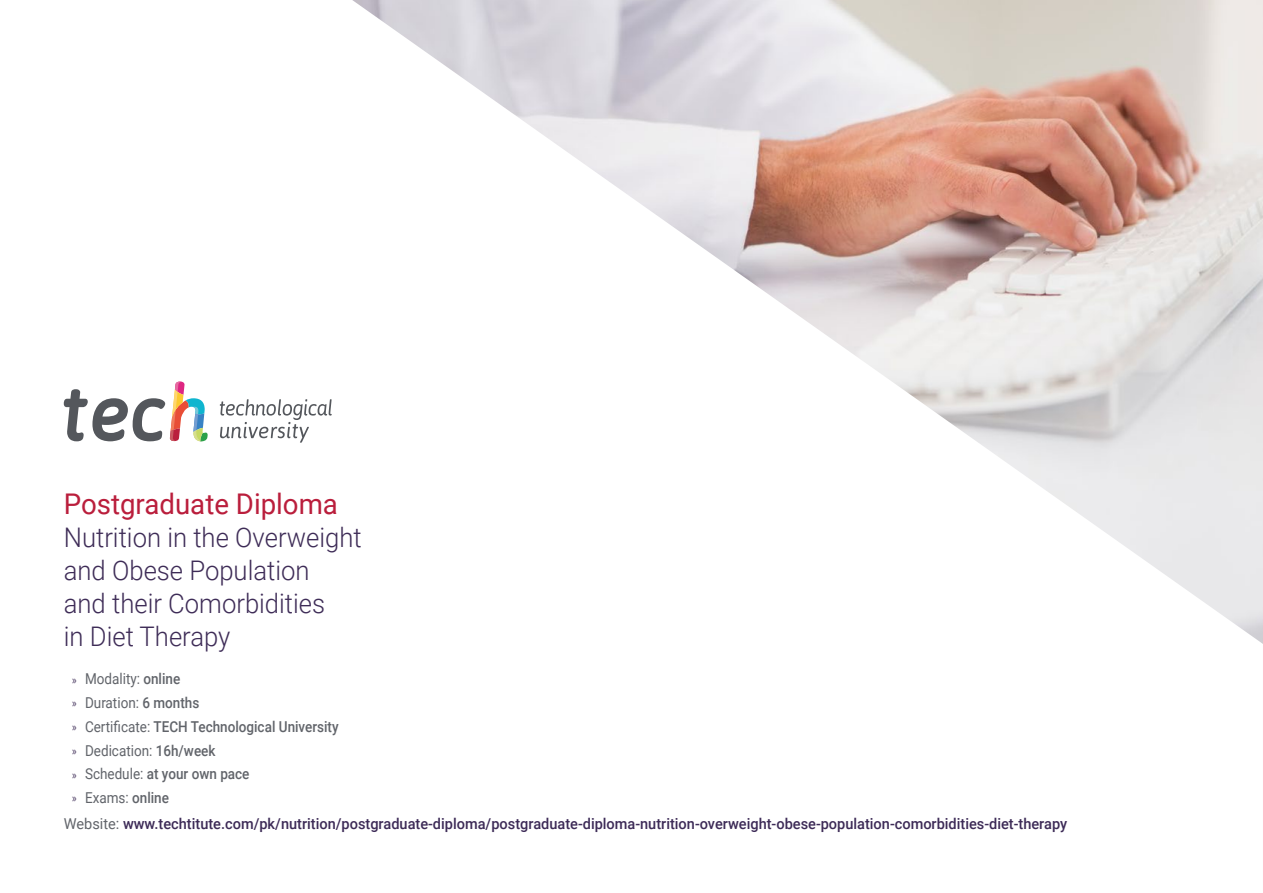
<style>
.page{position:relative;width:1263px;height:893px;background:#fff}
.page>*{position:absolute;margin:0;border:0;box-sizing:border-box;transform-origin:0 0}
.t1{font:28.5px "Roboto";color:#ba1e3c}
.t2{font:300 27px/33px "Roboto";color:#3e2c57;scale:.95 1}
.t3{font:500 15px "Roboto";color:#3d2b57}
.t4{font:500 15px/23.7px "Roboto";color:#61646a;scale:.9 1}
.s1{font-family:"Myriad Pro";font-weight:400;font-size:12px;color:#3d2b56}
.s2{font-weight:400}
.s3{font-weight:400;color:#61646a}
</style>
<div class="page">
<img style="left:352px;top:0;width:911px;height:644px">
<svg style="left:64px;top:382px;width:144px;height:59px"></svg>
<svg style="left:220px;top:399px;width:112px;height:44px"></svg>
<h1 class="t1" style="left:64px;top:484px;width:276px">Postgraduate Diploma</h1>
<h2 class="t2" style="left:64px;top:520px;width:315px">Nutrition in the Overweight and Obese Population<br>and their Comorbidities<br>in Diet Therapy</h2>
<p class="t4" style="left:72px;top:667px;width:297px"><span class="s1">»</span> <span class="s2">Modality:</span> online<br><span class="s1">»</span> <span class="s2">Duration:</span> 6 months<br><span class="s1">»</span> <span class="s2">Certificate:</span> TECH Technological University <span class="s1">»</span> <span class="s2">Dedication:</span> 16h/week<br><span class="s1">»</span> <span class="s2">Schedule:</span> at your own pace<br><span class="s1">»</span> <span class="s2">Exams:</span> online</p>
<p class="t3" style="left:64px;top:813px;width:1005px"><span class="s3">Website:</span> www.techtitute.com/pk/nutrition/postgraduate-diploma/postgraduate-diploma-nutrition-overweight-obese-population-comorbidities-diet-therapy</p>
</div>
